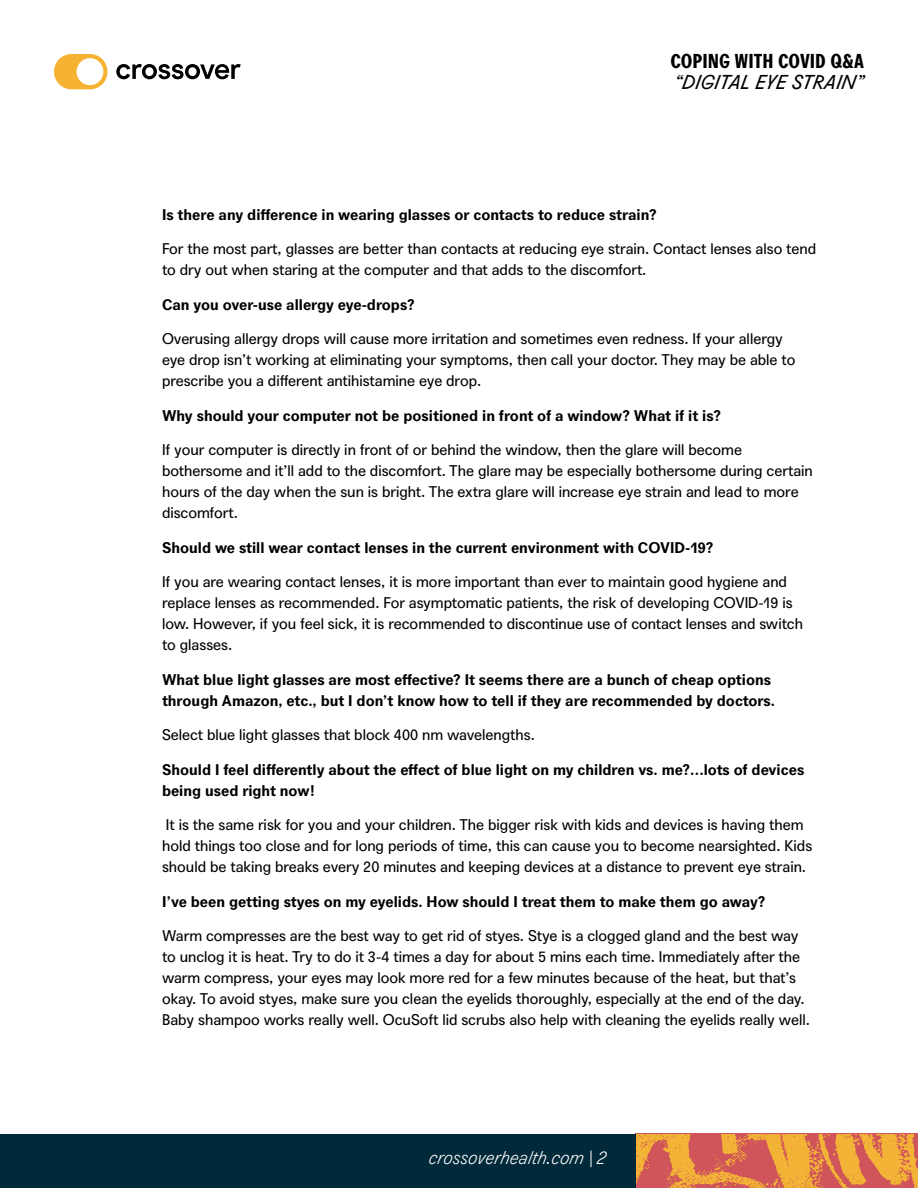
<style>
.page{position:relative;width:918px;height:1188px;background:#fff}
.page>*{position:absolute;margin:0;border:0;box-sizing:border-box;transform-origin:0 0}
.t1{font:19.5px "Agipo Bold Cond";color:#000}
.t2{font:italic 19.5px "Agipo";color:#000}
.t3{font:italic 300 18px "Agipo";color:#fff}
.t4{font:15px/21px "Agipo";color:#000}
.t5{font:700 15px/21px "Agipo";color:#000}
</style>
<div class="page">
<svg style="left:54px;top:54px;width:53px;height:35px"></svg>
<svg style="left:116px;top:64px;width:125px;height:15px"></svg>
<svg style="left:635px;top:1134px;width:283px;height:54px;background:#e08447"></svg>
<div style="left:0;top:1134px;width:635px;height:54px;background:#00293a"></div>
<h1 class="t1" style="left:670px;top:46px;width:195px">COPING WITH COVID Q&amp;A</h1>
<h1 class="t2" style="left:674px;top:67px;width:191px">“DIGITAL EYE STRAIN”</h1>
<p class="t5" style="left:162px;top:203px;width:496px">Is there any difference in wearing glasses or contacts to reduce strain?</p>
<p class="t4" style="left:162px;top:237px;width:656px">For the most part, glasses are better than contacts at reducing eye strain. Contact lenses also tend to dry out when staring at the computer and that adds to the discomfort.</p>
<p class="t5" style="left:162px;top:293px;width:254px">Can you over-use allergy eye-drops?</p>
<p class="t4" style="left:162px;top:327px;width:635px">Overusing allergy drops will cause more irritation and sometimes even redness. If your allergy eye drop isn’t working at eliminating your symptoms, then call your doctor. They may be able to prescribe you a different antihistamine eye drop.</p>
<p class="t5" style="left:162px;top:404px;width:561px">Why should your computer not be positioned in front of a window? What if it is?</p>
<p class="t4" style="left:162px;top:438px;width:652px">If your computer is directly in front of or behind the window, then the glare will become bothersome and it’ll add to the discomfort. The glare may be especially bothersome during certain hours of the day when the sun is bright. The extra glare will increase eye strain and lead to more discomfort.</p>
<p class="t5" style="left:162px;top:536px;width:553px">Should we still wear contact lenses in the current environment with COVID-19?</p>
<p class="t4" style="left:162px;top:570px;width:643px">If you are wearing contact lenses, it is more important than ever to maintain good hygiene and replace lenses as recommended. For asymptomatic patients, the risk of developing COVID-19 is low. However, if you feel sick, it is recommended to discontinue use of contact lenses and switch to glasses.</p>
<p class="t5" style="left:162px;top:668px;width:615px">What blue light glasses are most effective? It seems there are a bunch of cheap options through Amazon, etc., but I don’t know how to tell if they are recommended by doctors.</p>
<p class="t4" style="left:162px;top:723px;width:375px">Select blue light glasses that block 400 nm wavelengths.</p>
<p class="t5" style="left:162px;top:758px;width:644px">Should I feel differently about the effect of blue light on my children vs. me?…lots of devices being used right now!</p>
<p class="t4" style="left:162px;top:813px;width:652px">It is the same risk for you and your children. The bigger risk with kids and devices is having them hold things too close and for long periods of time, this can cause you to become nearsighted. Kids should be taking breaks every 20 minutes and keeping devices at a distance to prevent eye strain.</p>
<p class="t5" style="left:162px;top:890px;width:605px">I’ve been getting styes on my eyelids. How should I treat them to make them go away?</p>
<p class="t4" style="left:162px;top:924px;width:649px">Warm compresses are the best way to get rid of styes. Stye is a clogged gland and the best way to unclog it is heat. Try to do it 3-4 times a day for about 5 mins each time. Immediately after the warm compress, your eyes may look more red for a few minutes because of the heat, but that’s okay. To avoid styes, make sure you clean the eyelids thoroughly, especially at the end of the day.<br>Baby shampoo works really well. OcuSoft lid scrubs also help with cleaning the eyelids really well.</p>
<p class="t3" style="left:429px;top:1144px;width:179px">crossoverhealth.com | 2</p>
</div>
